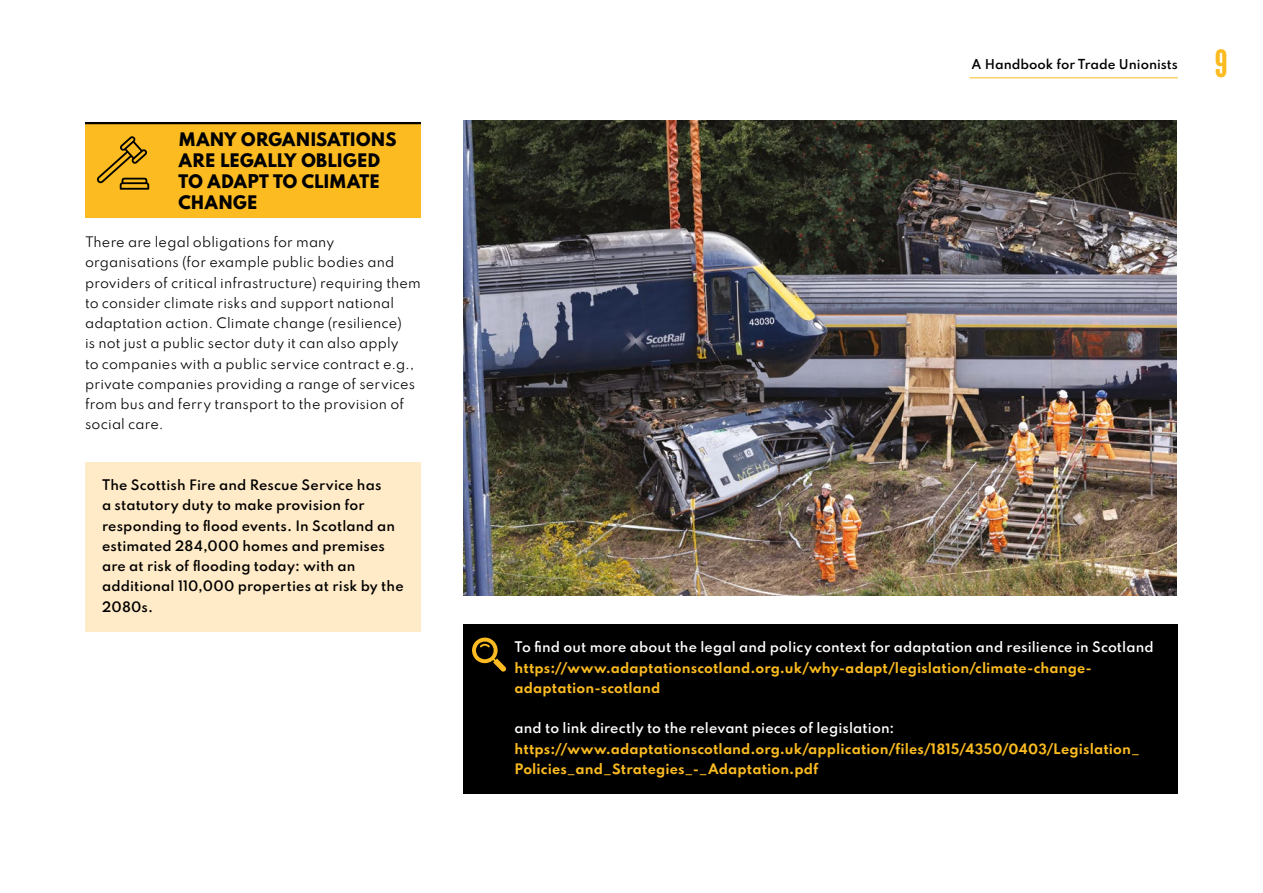
<style>
.page{position:relative;width:1263px;height:893px;background:#fff}
.page>*{position:absolute;margin:0;border:0;box-sizing:border-box;transform-origin:0 0}
.t1{font:37.5px "League Gothic";color:#fbbb21}
.t2{font:800 16.5px/21px "Spartan";letter-spacing:-.02em;color:#000}
.t3{font:12.75px/20.2px "Spartan";letter-spacing:.01em;color:#000}
.t4{font:700 12.75px/20.2px "Spartan";letter-spacing:.005em;color:#fbbb21}
.t5{font:600 12.75px/20.2px "Spartan";letter-spacing:.01em;color:#000}
.t6{font:600 12.75px "Spartan";letter-spacing:.005em;color:#fff}
.t7{font:600 12px "Spartan";color:#000}
</style>
<div class="page">
<hr style="left:969px;top:77px;width:209px;height:1px;background:#fbbb21">
<div style="left:85px;top:123px;width:336px;height:94px;background:#fbbb21"></div>
<hr style="left:85px;top:122px;width:336px;height:2px;background:#000">
<div style="left:85px;top:462px;width:336px;height:170px;background:#ffebc7"></div>
<svg style="left:97px;top:136px;width:52px;height:54px"></svg>
<div style="left:463px;top:624px;width:715px;height:89px;background:#000"></div>
<div style="left:463px;top:705px;width:715px;height:89px;background:#000"></div>
<svg style="left:472px;top:637px;width:34px;height:35px"></svg>
<img style="left:463px;top:120px;width:713px;height:475px">
<p class="t2" style="left:179px;top:128px;width:219px">MANY ORGANISATIONS<br>ARE LEGALLY OBLIGED<br>TO ADAPT TO CLIMATE<br>CHANGE</p>
<p class="t3" style="left:85px;top:231px;width:337px">There are legal obligations for many organisations (for example public bodies and providers of critical infrastructure) requiring them to consider climate risks and support national adaptation action. Climate change (resilience)<br>is not just a public sector duty it can also apply<br>to companies with a public service contract e.g., private companies providing a range of services from bus and ferry transport to the provision of social care.</p>
<p class="t5" style="left:102px;top:474px;width:303px">The Scottish Fire and Rescue Service has<br>a statutory duty to make provision for responding to flood events. In Scotland an estimated 284,000 homes and premises are at risk of flooding today: with an additional 110,000 properties at risk by the 2080s.</p>
<p class="t7" style="left:971px;top:55px;width:208px">A Handbook for Trade Unionists</p>
<h1 class="t1" style="left:1215px;top:41px;width:14px">9</h1>
<p class="t6" style="left:514px;top:637px;width:641px">To find out more about the legal and policy context for adaptation and resilience in Scotland</p>
<p class="t4" style="left:514px;top:657px;width:579px">https://www.adaptationscotland.org.uk/why-adapt/legislation/climate-change&shy;adaptation-scotland</p>
<p class="t6" style="left:514px;top:718px;width:381px">and to link directly to the relevant pieces of legislation:</p>
<p class="t4" style="left:514px;top:738px;width:627px">https://www.adaptationscotland.org.uk/application/files/1815/4350/0403/Legislation_<br>Policies_and_Strategies_-_Adaptation.pdf</p>
</div>
